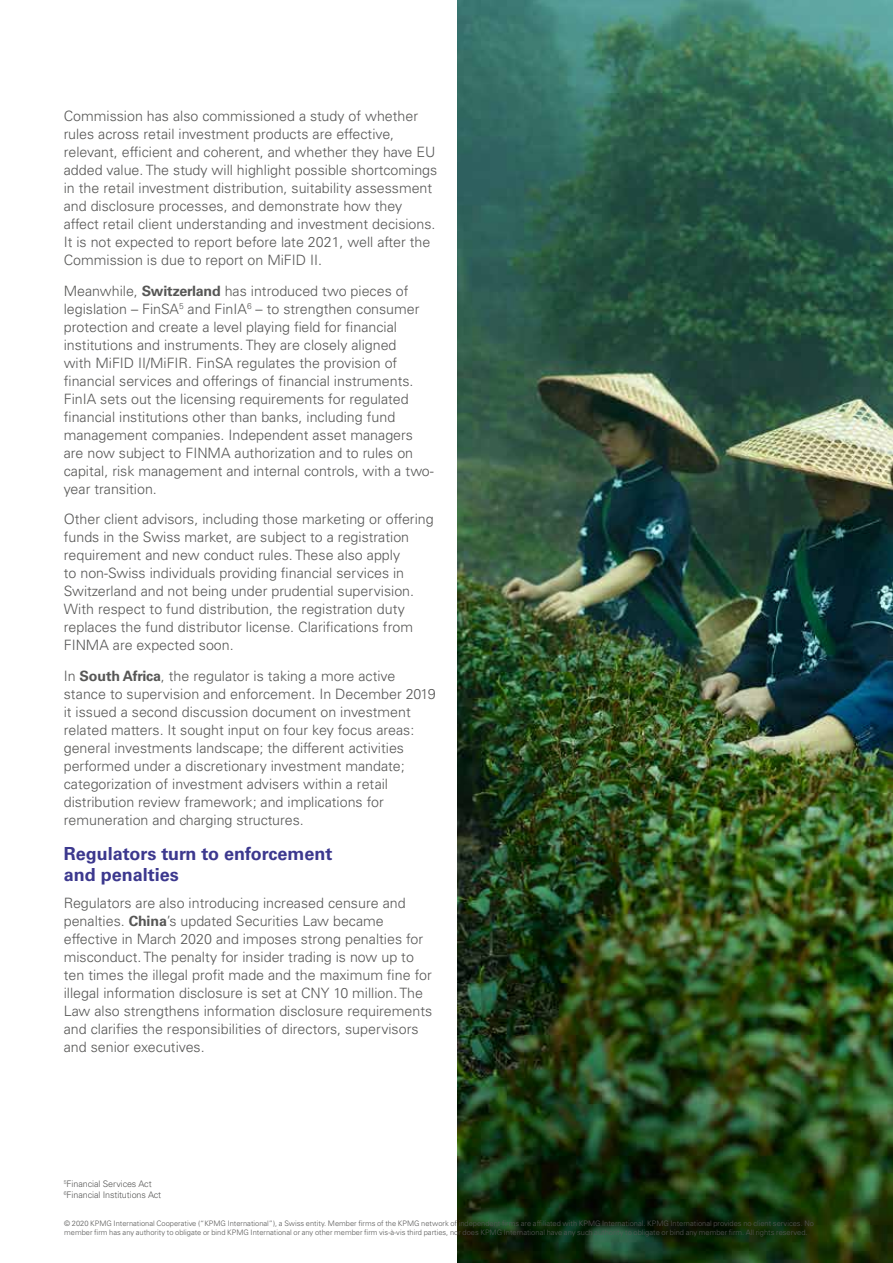
<style>
.page{position:relative;width:893px;height:1263px;background:#fff}
.page>*{position:absolute;margin:0;border:0;box-sizing:border-box;transform-origin:0 0}
.t1{font:700 18px/21.6px "Univers LT Std";color:#3c388e}
.t2{font:300 14.25px/18px "Univers LT Std";color:#575756}
.t3{font:300 9px/10.8px "Univers LT Std";letter-spacing:-.01em;color:#575756}
.t4{font:300 7.5px/9px "Univers LT Std";color:#575756}
.s1{font-weight:700}
</style>
<div class="page">
<img style="left:457px;top:0;width:436px;height:1263px">
<p class="t2" style="left:64px;top:107px;width:375px">Commission has also commissioned a study of whether rules across retail investment products are effective, relevant, efficient and coherent, and whether they have EU added value. The study will highlight possible shortcomings in the retail investment distribution, suitability assessment and disclosure processes, and demonstrate how they affect retail client understanding and investment decisions.<br>It is not expected to report before late 2021, well after the Commission is due to report on MiFID II.</p>
<p class="t2" style="left:64px;top:282px;width:372px">Meanwhile, <span class="s1">Switzerland</span> has introduced two pieces of legislation – FinSA<sup>5</sup> and FinIA<sup>6</sup> – to strengthen consumer protection and create a level playing field for financial institutions and instruments. They are closely aligned<br>with MiFID II/MiFIR. FinSA regulates the provision of financial services and offerings of financial instruments.<br>FinIA sets out the licensing requirements for regulated financial institutions other than banks, including fund management companies. Independent asset managers are now subject to FINMA authorization and to rules on capital, risk management and internal controls, with a two&shy;year transition.</p>
<p class="t2" style="left:64px;top:510px;width:371px">Other client advisors, including those marketing or offering funds in the Swiss market, are subject to a registration requirement and new conduct rules. These also apply<br>to non-Swiss individuals providing financial services in Switzerland and not being under prudential supervision.<br>With respect to fund distribution, the registration duty replaces the fund distributor license. Clarifications from FINMA are expected soon.</p>
<p class="t2" style="left:64px;top:667px;width:373px">In <span class="s1">South Africa</span>, the regulator is taking a more active stance to supervision and enforcement. In December 2019 it issued a second discussion document on investment related matters. It sought input on four key focus areas: general investments landscape; the different activities performed under a discretionary investment mandate; categorization of investment advisers within a retail distribution review framework; and implications for remuneration and charging structures.</p>
<p class="t1" style="left:64px;top:843px;width:270px">Regulators turn to enforcement and penalties</p>
<p class="t2" style="left:64px;top:894px;width:370px">Regulators are also introducing increased censure and penalties. <span class="s1">China</span>’s updated Securities Law became effective in March 2020 and imposes strong penalties for misconduct. The penalty for insider trading is now up to ten times the illegal profit made and the maximum fine for illegal information disclosure is set at CNY 10 million. The Law also strengthens information disclosure requirements and clarifies the responsibilities of directors, supervisors and senior executives.</p>
<p class="t3" style="left:64px;top:1178px;width:99px"><sup>5</sup>Financial Services Act<br><sup>6</sup>Financial Institutions Act</p>
<p class="t4" style="left:64px;top:1219px;width:751px">© 2020 KPMG International Cooperative (“KPMG International”), a Swiss entity. Member firms of the KPMG network of independent firms are affiliated with KPMG International. KPMG International provides no client services. No member firm has any authority to obligate or bind KPMG International or any other member firm vis-à-vis third parties, nor does KPMG International have any such authority to obligate or bind any member firm. All rights reserved.</p>
</div>
